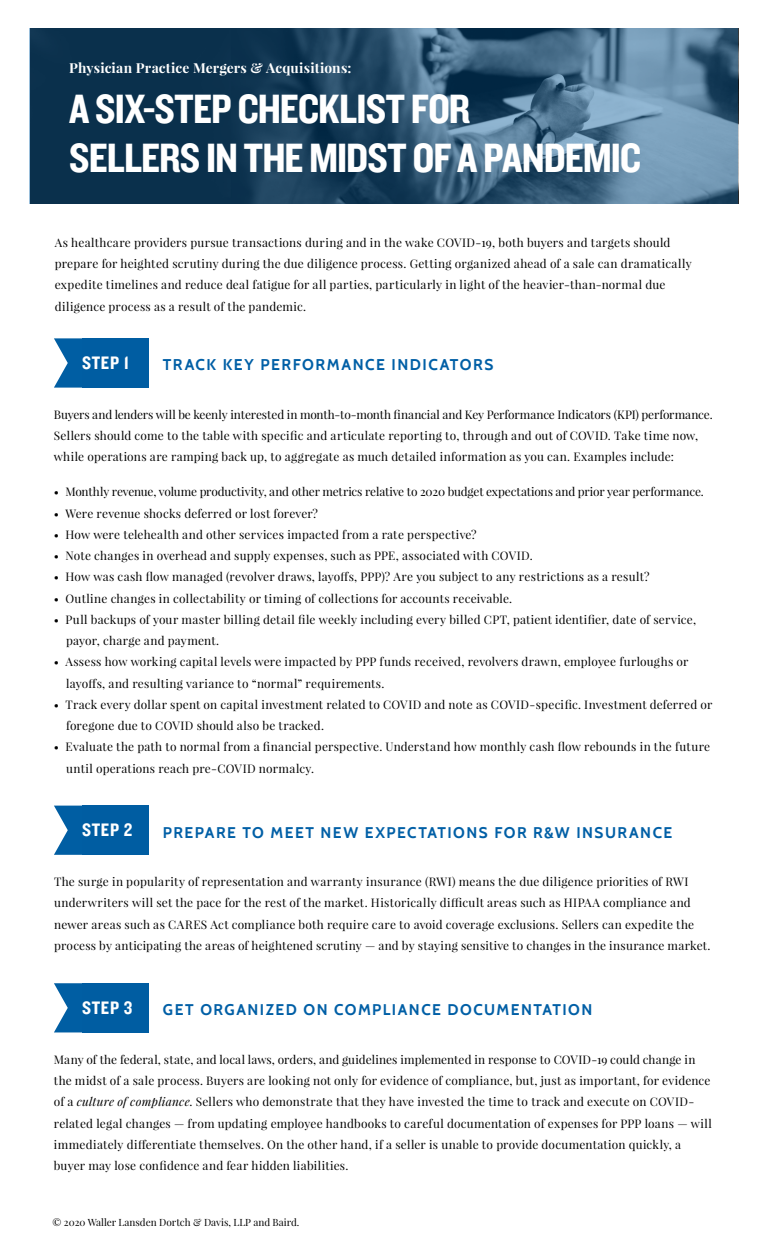
<style>
.page{position:relative;width:765px;height:1260px;background:#fff}
.page>*{position:absolute;margin:0;border:0;box-sizing:border-box;transform-origin:0 0}
.t1{font:42.5px/49.5px "Knockout HTF50 Welterweight";letter-spacing:-.025em;color:#fff}
.t2{font:18.75px "Knockout HTF50 Welterweight";letter-spacing:.04em;color:#fff}
.t3{font:700 15.5px "Cabin";letter-spacing:.095em;color:#005fa6}
.t4{font:700 15.38px "Cabin";letter-spacing:.095em;color:#005fa6}
.t5{font:700 13.75px "Playfair Display";letter-spacing:.01em;color:#fff}
.t6{font:11.88px/21.2px "Playfair Display";letter-spacing:.02em;color:#000}
.t7{font:11.88px "Playfair Display";letter-spacing:-.01em;color:#000}
.t8{font:10px "Playfair Display";color:#000}
.s1{font-style:italic}
</style>
<div class="page">
<svg style="left:29px;top:28px;width:709px;height:175px;background:#2d536f"></svg>
<svg style="left:54px;top:338px;width:28px;height:50px"></svg>
<div style="left:82px;top:338px;width:67px;height:50px;background:#005da2"></div>
<svg style="left:54px;top:806px;width:28px;height:49px"></svg>
<div style="left:82px;top:806px;width:67px;height:49px;background:#005da2"></div>
<svg style="left:54px;top:983px;width:28px;height:49px"></svg>
<div style="left:82px;top:983px;width:67px;height:49px;background:#005da2"></div>
<p class="t5" style="left:69px;top:59px;width:284px">Physician Practice Mergers &amp; Acquisitions:</p>
<h1 class="t1" style="left:69px;top:85px;width:573px">A SIX-STEP CHECKLIST FOR<br>SELLERS IN THE MIDST OF A PANDEMIC</h1>
<p class="t6" style="left:55px;top:232px;width:638px">As healthcare providers pursue transactions during and in the wake COVID-19, both buyers and targets should prepare for heighted scrutiny during the due diligence process. Getting organized ahead of a sale can dramatically expedite timelines and reduce deal fatigue for all parties, particularly in light of the heavier-than-normal due diligence process as a result of the pandemic.</p>
<h2 class="t2" style="left:82px;top:353px;width:49px">STEP 1</h2>
<h3 class="t3" style="left:163px;top:356px;width:332px">TRACK KEY PERFORMANCE INDICATORS</h3>
<p class="t6" style="left:54px;top:404px;width:660px">Buyers and lenders will be keenly interested in month-to-month financial and Key Performance Indicators (KPI) performance.<br>Sellers should come to the table with specific and articulate reporting to, through and out of COVID. Take time now, while operations are ramping back up, to aggregate as much detailed information as you can. Examples include:</p>
<p class="t7" style="left:54px;top:485px;width:651px">• Monthly revenue, volume productivity, and other metrics relative to 2020 budget expectations and prior year performance.</p>
<p class="t6" style="left:54px;top:503px;width:266px">• Were revenue shocks deferred or lost forever?</p>
<p class="t6" style="left:54px;top:524px;width:424px">• How were telehealth and other services impacted from a rate perspective?</p>
<p class="t6" style="left:54px;top:545px;width:480px">• Note changes in overhead and supply expenses, such as PPE, associated with COVID.</p>
<p class="t6" style="left:54px;top:566px;width:597px">• How was cash flow managed (revolver draws, layoffs, PPP)? Are you subject to any restrictions as a result?</p>
<p class="t6" style="left:54px;top:588px;width:460px">• Outline changes in collectability or timing of collections for accounts receivable.</p>
<p class="t6" style="left:66px;top:609px;width:632px;text-indent:-12px">• Pull backups of your master billing detail file weekly including every billed CPT, patient identifier, date of service, payor, charge and payment.</p>
<p class="t6" style="left:66px;top:651px;width:624px;text-indent:-12px">• Assess how working capital levels were impacted by PPP funds received, revolvers drawn, employee furloughs or layoffs, and resulting variance to “normal” requirements.</p>
<p class="t6" style="left:66px;top:694px;width:648px;text-indent:-12px">• Track every dollar spent on capital investment related to COVID and note as COVID-specific. Investment deferred or foregone due to COVID should also be tracked.</p>
<p class="t6" style="left:66px;top:736px;width:646px;text-indent:-12px">• Evaluate the path to normal from a financial perspective. Understand how monthly cash flow rebounds in the future until operations reach pre-COVID normalcy.</p>
<h2 class="t2" style="left:82px;top:820px;width:52px">STEP 2</h2>
<p class="t4" style="left:163px;top:823px;width:511px">PREPARE TO MEET NEW EXPECTATIONS FOR R&amp;W INSURANCE</p>
<p class="t6" style="left:54px;top:871px;width:658px">The surge in popularity of representation and warranty insurance (RWI) means the due diligence priorities of RWI underwriters will set the pace for the rest of the market. Historically difficult areas such as HIPAA compliance and newer areas such as CARES Act compliance both require care to avoid coverage exclusions. Sellers can expedite the process by anticipating the areas of heightened scrutiny — and by staying sensitive to changes in the insurance market.</p>
<h2 class="t2" style="left:82px;top:998px;width:52px">STEP 3</h2>
<p class="t4" style="left:163px;top:1001px;width:431px">GET ORGANIZED ON COMPLIANCE DOCUMENTATION</p>
<p class="t6" style="left:54px;top:1049px;width:660px">Many of the federal, state, and local laws, orders, and guidelines implemented in response to COVID-19 could change in the midst of a sale process. Buyers are looking not only for evidence of compliance, but, just as important, for evidence of a <span class="s1">culture of compliance</span>. Sellers who demonstrate that they have invested the time to track and execute on COVID&shy;related legal changes — from updating employee handbooks to careful documentation of expenses for PPP loans — will immediately differentiate themselves. On the other hand, if a seller is unable to provide documentation quickly, a buyer may lose confidence and fear hidden liabilities.</p>
<p class="t8" style="left:53px;top:1216px;width:248px">© 2020 Waller Lansden Dortch &amp; Davis, LLP and Baird.</p>
</div>
